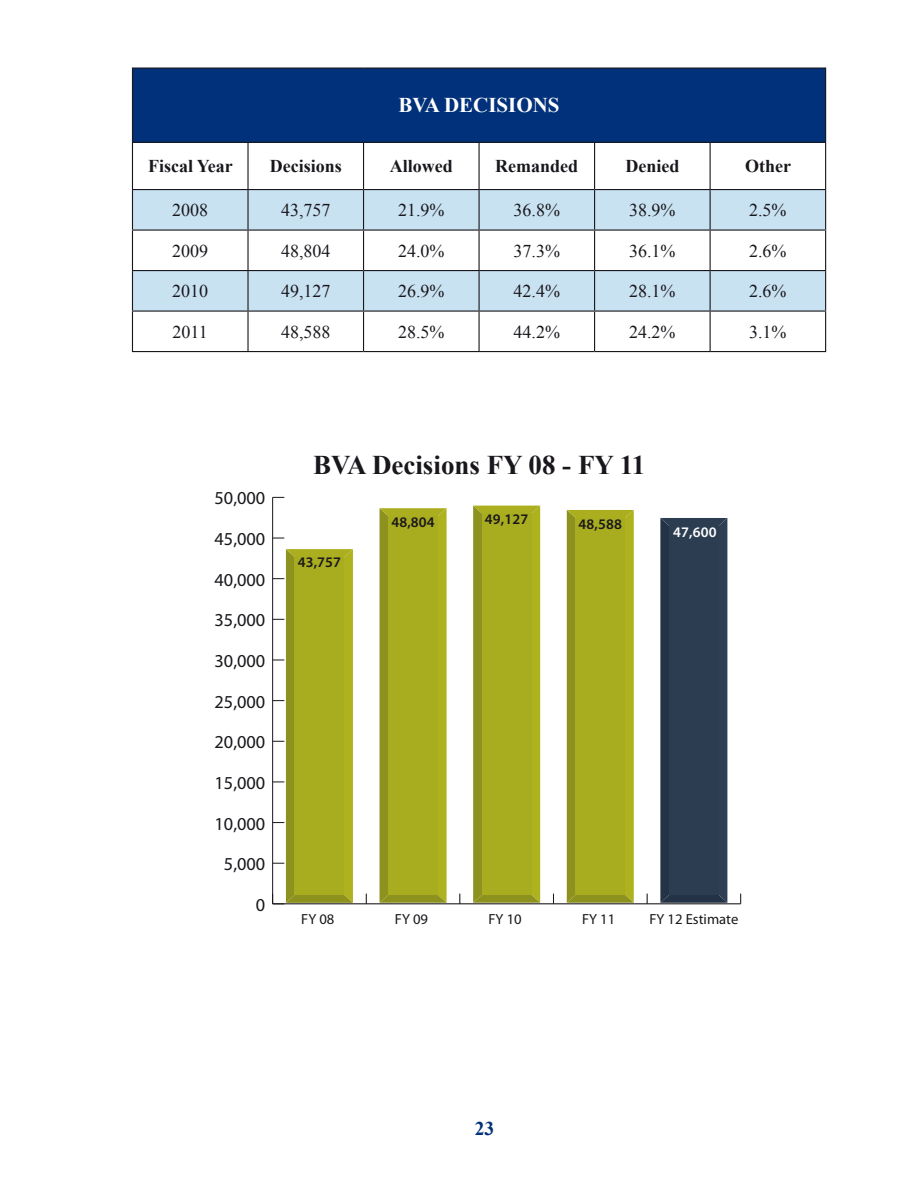
<style>
.page{position:relative;width:918px;height:1188px;background:#fff}
.page>*{position:absolute;margin:0;border:0;box-sizing:border-box;transform-origin:0 0}
.t1{font:700 27px "Times New Roman";color:#1a171c}
.t2{font:700 21px "Times New Roman";color:#fff}
.t3{font:700 19.5px "Times New Roman";color:#00317a}
.t4{font:18.3px "Myriad Pro";color:#1a171c}
.t5{font:18px "Times New Roman";color:#1a171c}
.t6{font:700 18px "Times New Roman";color:#1a171c}
.t7{font:14.7px "Myriad Pro";color:#1a171c}
.t8{font:600 14.7px "Myriad Pro";letter-spacing:.01em;color:#1a171c}
.t9{font:600 14.7px "Myriad Pro";color:#fff}
</style>
<div class="page">
<div style="left:132px;top:68px;width:694px;height:74px;background:#00317a"></div>
<svg style="left:133px;top:190px;width:692px;height:120px;fill:#c8e2f2"></svg>
<hr style="left:132px;top:68px;width:116px;height:1px;background:#1a171c">
<hr style="left:132px;top:69px;width:1px;height:73px;background:#1a171c">
<hr style="left:248px;top:68px;width:116px;height:1px;background:#1a171c">
<hr style="left:364px;top:68px;width:115px;height:1px;background:#1a171c">
<hr style="left:479px;top:68px;width:116px;height:1px;background:#1a171c">
<hr style="left:595px;top:68px;width:115px;height:1px;background:#1a171c">
<hr style="left:710px;top:68px;width:116px;height:1px;background:#1a171c">
<hr style="left:825px;top:69px;width:1px;height:73px;background:#1a171c">
<hr style="left:132px;top:142px;width:116px;height:1px;background:#1a171c">
<hr style="left:132px;top:143px;width:1px;height:46px;background:#1a171c">
<hr style="left:248px;top:142px;width:116px;height:1px;background:#1a171c">
<hr style="left:247px;top:143px;width:2px;height:46px;background:#1a171c">
<hr style="left:364px;top:142px;width:115px;height:1px;background:#1a171c">
<hr style="left:363px;top:143px;width:1px;height:46px;background:#1a171c">
<hr style="left:479px;top:142px;width:116px;height:1px;background:#1a171c">
<hr style="left:478px;top:143px;width:2px;height:46px;background:#1a171c">
<hr style="left:595px;top:142px;width:115px;height:1px;background:#1a171c">
<hr style="left:594px;top:143px;width:1px;height:46px;background:#1a171c">
<hr style="left:710px;top:142px;width:116px;height:1px;background:#1a171c">
<hr style="left:710px;top:143px;width:1px;height:46px;background:#1a171c">
<hr style="left:825px;top:143px;width:1px;height:46px;background:#1a171c">
<hr style="left:132px;top:189px;width:116px;height:1px;background:#1a171c">
<hr style="left:132px;top:190px;width:1px;height:40px;background:#1a171c">
<hr style="left:248px;top:189px;width:116px;height:1px;background:#1a171c">
<hr style="left:247px;top:190px;width:2px;height:40px;background:#1a171c">
<hr style="left:364px;top:189px;width:115px;height:1px;background:#1a171c">
<hr style="left:363px;top:190px;width:1px;height:40px;background:#1a171c">
<hr style="left:479px;top:189px;width:116px;height:1px;background:#1a171c">
<hr style="left:478px;top:190px;width:2px;height:40px;background:#1a171c">
<hr style="left:595px;top:189px;width:115px;height:1px;background:#1a171c">
<hr style="left:594px;top:190px;width:1px;height:40px;background:#1a171c">
<hr style="left:710px;top:189px;width:116px;height:1px;background:#1a171c">
<hr style="left:710px;top:190px;width:1px;height:40px;background:#1a171c">
<hr style="left:825px;top:190px;width:1px;height:40px;background:#1a171c">
<hr style="left:132px;top:230px;width:116px;height:1px;background:#1a171c">
<hr style="left:132px;top:231px;width:1px;height:39px;background:#1a171c">
<hr style="left:248px;top:230px;width:116px;height:1px;background:#1a171c">
<hr style="left:247px;top:231px;width:2px;height:39px;background:#1a171c">
<hr style="left:364px;top:230px;width:115px;height:1px;background:#1a171c">
<hr style="left:363px;top:231px;width:1px;height:39px;background:#1a171c">
<hr style="left:479px;top:230px;width:116px;height:1px;background:#1a171c">
<hr style="left:478px;top:231px;width:2px;height:39px;background:#1a171c">
<hr style="left:595px;top:230px;width:115px;height:1px;background:#1a171c">
<hr style="left:594px;top:231px;width:1px;height:39px;background:#1a171c">
<hr style="left:710px;top:230px;width:116px;height:1px;background:#1a171c">
<hr style="left:710px;top:231px;width:1px;height:39px;background:#1a171c">
<hr style="left:825px;top:231px;width:1px;height:39px;background:#1a171c">
<hr style="left:132px;top:270px;width:116px;height:1px;background:#1a171c">
<hr style="left:132px;top:271px;width:1px;height:39px;background:#1a171c">
<hr style="left:248px;top:270px;width:116px;height:1px;background:#1a171c">
<hr style="left:247px;top:271px;width:2px;height:39px;background:#1a171c">
<hr style="left:364px;top:270px;width:115px;height:1px;background:#1a171c">
<hr style="left:363px;top:271px;width:1px;height:39px;background:#1a171c">
<hr style="left:479px;top:270px;width:116px;height:1px;background:#1a171c">
<hr style="left:478px;top:271px;width:2px;height:39px;background:#1a171c">
<hr style="left:595px;top:270px;width:115px;height:1px;background:#1a171c">
<hr style="left:594px;top:271px;width:1px;height:39px;background:#1a171c">
<hr style="left:710px;top:270px;width:116px;height:1px;background:#1a171c">
<hr style="left:710px;top:271px;width:1px;height:39px;background:#1a171c">
<hr style="left:825px;top:271px;width:1px;height:39px;background:#1a171c">
<hr style="left:132px;top:310px;width:116px;height:2px;background:#1a171c">
<hr style="left:132px;top:312px;width:1px;height:39px;background:#1a171c">
<hr style="left:248px;top:310px;width:116px;height:2px;background:#1a171c">
<hr style="left:247px;top:312px;width:2px;height:39px;background:#1a171c">
<hr style="left:364px;top:310px;width:115px;height:2px;background:#1a171c">
<hr style="left:363px;top:312px;width:1px;height:39px;background:#1a171c">
<hr style="left:479px;top:310px;width:116px;height:2px;background:#1a171c">
<hr style="left:478px;top:312px;width:2px;height:39px;background:#1a171c">
<hr style="left:595px;top:310px;width:115px;height:2px;background:#1a171c">
<hr style="left:594px;top:312px;width:1px;height:39px;background:#1a171c">
<hr style="left:710px;top:310px;width:116px;height:2px;background:#1a171c">
<hr style="left:710px;top:312px;width:1px;height:39px;background:#1a171c">
<hr style="left:825px;top:312px;width:1px;height:39px;background:#1a171c">
<hr style="left:132px;top:351px;width:116px;height:1px;background:#1a171c">
<hr style="left:248px;top:351px;width:116px;height:1px;background:#1a171c">
<hr style="left:364px;top:351px;width:115px;height:1px;background:#1a171c">
<hr style="left:479px;top:351px;width:116px;height:1px;background:#1a171c">
<hr style="left:595px;top:351px;width:115px;height:1px;background:#1a171c">
<hr style="left:710px;top:351px;width:116px;height:1px;background:#1a171c">
<hr style="left:272px;top:497px;width:1px;height:407px;background:#1a171c">
<svg style="left:380px;top:508px;width:67px;height:395px;background:#a1a423"></svg>
<div style="left:389px;top:516px;width:49px;height:379px;background:#a8ac1f"></div>
<svg style="left:473px;top:506px;width:67px;height:397px;background:#9ea220"></svg>
<div style="left:482px;top:514px;width:49px;height:381px;background:#a8ac1f"></div>
<svg style="left:567px;top:510px;width:67px;height:393px;background:#a0a320"></svg>
<div style="left:576px;top:518px;width:49px;height:377px;background:#a8ac1f"></div>
<svg style="left:660px;top:518px;width:67px;height:385px;background:#2d3c4f"></svg>
<div style="left:669px;top:526px;width:49px;height:369px;background:#2c3c51"></div>
<hr style="left:273px;top:903px;width:468px;height:1px;background:#1a171c">
<svg style="left:272px;top:549px;width:81px;height:355px;background:#b0b442"></svg>
<p class="t2" style="left:398px;top:91px;width:163px">BVA DECISIONS</p>
<p class="t6" style="left:148px;top:154px;width:86px">Fiscal Year</p>
<p class="t6" style="left:270px;top:154px;width:73px">Decisions</p>
<p class="t6" style="left:390px;top:154px;width:64px">Allowed</p>
<p class="t6" style="left:495px;top:154px;width:84px">Remanded</p>
<p class="t6" style="left:625px;top:154px;width:55px">Denied</p>
<p class="t6" style="left:745px;top:154px;width:47px">Other</p>
<p class="t5" style="left:172px;top:198px;width:37px">2008</p>
<p class="t5" style="left:281px;top:198px;width:51px">43,757</p>
<p class="t5" style="left:398px;top:198px;width:48px">21.9%</p>
<p class="t5" style="left:514px;top:198px;width:48px">36.8%</p>
<p class="t5" style="left:629px;top:198px;width:48px">38.9%</p>
<p class="t5" style="left:749px;top:198px;width:39px">2.5%</p>
<p class="t5" style="left:172px;top:238px;width:37px">2009</p>
<p class="t5" style="left:281px;top:238px;width:51px">48,804</p>
<p class="t5" style="left:398px;top:238px;width:48px">24.0%</p>
<p class="t5" style="left:514px;top:238px;width:48px">37.3%</p>
<p class="t5" style="left:629px;top:238px;width:48px">36.1%</p>
<p class="t5" style="left:749px;top:238px;width:39px">2.6%</p>
<p class="t5" style="left:172px;top:279px;width:37px">2010</p>
<p class="t5" style="left:281px;top:279px;width:51px">49,127</p>
<p class="t5" style="left:398px;top:279px;width:48px">26.9%</p>
<p class="t5" style="left:514px;top:279px;width:48px">42.4%</p>
<p class="t5" style="left:629px;top:279px;width:48px">28.1%</p>
<p class="t5" style="left:749px;top:279px;width:39px">2.6%</p>
<p class="t5" style="left:173px;top:319px;width:37px">2011</p>
<p class="t5" style="left:281px;top:319px;width:51px">48,588</p>
<p class="t5" style="left:398px;top:319px;width:48px">28.5%</p>
<p class="t5" style="left:514px;top:319px;width:48px">44.2%</p>
<p class="t5" style="left:629px;top:319px;width:48px">24.2%</p>
<p class="t5" style="left:749px;top:319px;width:39px">3.1%</p>
<p class="t4" style="left:215px;top:487px;width:52px">50,000</p>
<p class="t4" style="left:215px;top:528px;width:52px">45,000</p>
<p class="t4" style="left:215px;top:568px;width:52px">40,000</p>
<p class="t4" style="left:215px;top:609px;width:52px">35,000</p>
<p class="t4" style="left:215px;top:650px;width:52px">30,000</p>
<p class="t4" style="left:215px;top:690px;width:52px">25,000</p>
<p class="t4" style="left:215px;top:731px;width:52px">20,000</p>
<p class="t4" style="left:215px;top:772px;width:52px">15,000</p>
<p class="t4" style="left:215px;top:812px;width:52px">10,000</p>
<p class="t4" style="left:224px;top:853px;width:43px">5,000</p>
<p class="t4" style="left:256px;top:894px;width:11px">0</p>
<h1 class="t1" style="left:313px;top:446px;width:334px">BVA Decisions FY 08 - FY 11</h1>
<p class="t8" style="left:298px;top:552px;width:45px">43,757</p>
<p class="t8" style="left:391px;top:513px;width:45px">48,804</p>
<p class="t8" style="left:485px;top:509px;width:45px">49,127</p>
<p class="t8" style="left:579px;top:515px;width:45px">48,588</p>
<p class="t9" style="left:673px;top:523px;width:45px">47,600</p>
<p class="t7" style="left:301px;top:910px;width:35px">FY 08</p>
<p class="t7" style="left:395px;top:910px;width:35px">FY 09</p>
<p class="t7" style="left:489px;top:910px;width:35px">FY 10</p>
<p class="t7" style="left:582px;top:910px;width:35px">FY 11</p>
<p class="t7" style="left:649px;top:910px;width:90px">FY 12 Estimate</p>
<p class="t3" style="left:475px;top:1115px;width:21px">23</p>
</div>
